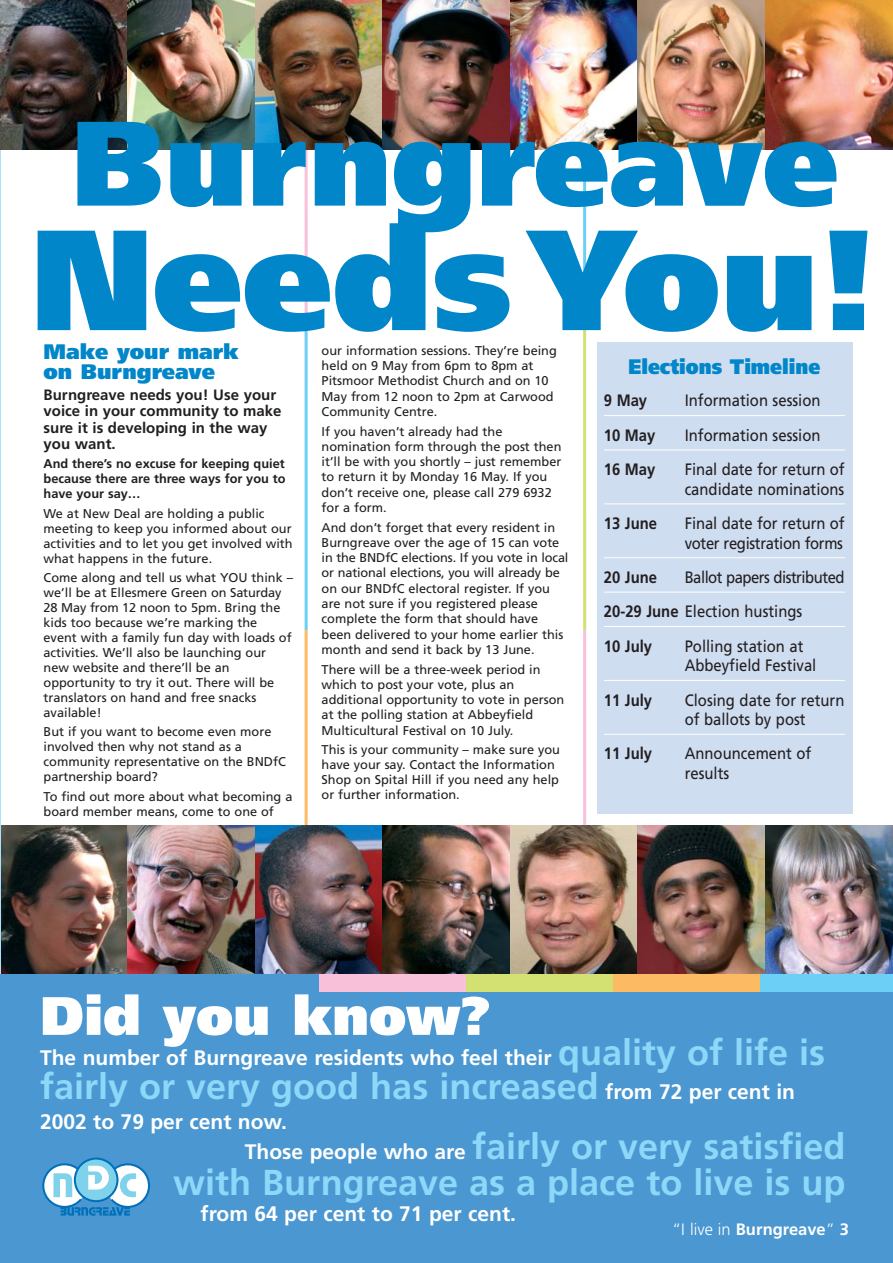
<style>
.page{position:relative;width:893px;height:1263px;background:#fff}
.page>*{position:absolute;margin:0;border:0;box-sizing:border-box;transform-origin:0 0}
.t1{font:900 142.5px "Frutiger";color:#0086c9}
.t2{font:900 120px "Frutiger";color:#0086c9}
.t3{font:900 54px "Frutiger";color:#fff}
.t4{font:700 36px/36px "Frutiger";color:#8dd8f8;text-align:right}
.t5{font:700 21px "Frutiger";color:#fff}
.t6{font:900 21px/19.5px "Frutiger";color:#0086c9}
.t7{font:900 21px "Frutiger";color:#0086c9;scale:.9 1}
.t8{font:16.5px/19.5px "Frutiger";color:#231f20;scale:.9 1}
.t9{font:16.5px/34.3px "Frutiger";letter-spacing:-.035em;color:#231f20;scale:.9 1}
.t10{font:16.5px/19.5px "Frutiger";letter-spacing:-.02em;color:#231f20;scale:.9 1}
.t11{font:700 16.5px "Frutiger";color:#231f20;scale:.9 1}
.t12{font:700 16.5px "Frutiger";color:#fff}
.t13{font:700 15px/16.5px "Frutiger";color:#231f20}
.t14{font:12.75px/15.3px "Frutiger";color:#231f20}
.t15{font:700 12.75px/15px "Frutiger";color:#231f20;text-align:justify}
.s1{font-weight:700}
.s2{font-size:36px;color:#8dd8f8}
.s3{font-size:21px;color:#fff}
.s4{font-weight:300}
</style>
<div class="page">
<hr style="left:583px;top:630px;width:3px;height:217px;background:#f8c1d9">
<hr style="left:304px;top:1px;width:3px;height:314px;background:#f8c1d9">
<hr style="left:304px;top:315px;width:3px;height:315px;background:#6ccff6">
<hr style="left:304px;top:630px;width:3px;height:315px;background:#fcba62">
<img style="left:1px;top:826px;width:126px;height:149px">
<img style="left:127px;top:826px;width:128px;height:149px">
<img style="left:255px;top:826px;width:127px;height:149px">
<img style="left:382px;top:826px;width:128px;height:148px">
<img style="left:510px;top:826px;width:128px;height:148px">
<img style="left:638px;top:826px;width:127px;height:148px">
<img style="left:765px;top:826px;width:127px;height:148px">
<div style="left:597px;top:343px;width:255px;height:471px;background:#cfddf1"></div>
<hr style="left:0;top:1px;width:1px;height:1262px;background:#aae0fa">
<hr style="left:583px;top:162px;width:3px;height:153px;background:#6ccff6">
<hr style="left:583px;top:315px;width:3px;height:315px;background:#d3e173">
<div style="left:0;top:975px;width:892px;height:288px;background:#4a97d2"></div>
<svg style="left:74px;top:1158px;width:44px;height:44px"></svg>
<svg style="left:42px;top:1162px;width:108px;height:54px"></svg>
<img style="left:0;top:1px;width:127px;height:149px">
<img style="left:127px;top:1px;width:128px;height:149px">
<img style="left:255px;top:1px;width:127px;height:149px">
<img style="left:382px;top:1px;width:128px;height:149px">
<img style="left:510px;top:1px;width:128px;height:149px">
<img style="left:638px;top:1px;width:127px;height:149px">
<img style="left:765px;top:1px;width:127px;height:149px">
<hr style="left:604px;top:415px;width:240px;height:1px;background:#fff">
<hr style="left:604px;top:450px;width:240px;height:1px;background:#fff">
<hr style="left:604px;top:504px;width:240px;height:1px;background:#fff">
<hr style="left:604px;top:557px;width:240px;height:1px;background:#fff">
<hr style="left:604px;top:592px;width:240px;height:1px;background:#fff">
<hr style="left:604px;top:626px;width:240px;height:1px;background:#fff">
<hr style="left:604px;top:680px;width:240px;height:1px;background:#fff">
<hr style="left:604px;top:734px;width:240px;height:1px;background:#fff">
<div style="left:759px;top:974px;width:133px;height:17px;background:#6ccff6"></div>
<div style="left:612px;top:974px;width:147px;height:17px;background:#fcba62"></div>
<div style="left:466px;top:974px;width:146px;height:17px;background:#d3e173"></div>
<div style="left:319px;top:974px;width:147px;height:17px;background:#f8c1d9"></div>
<h2 class="t2" style="left:71px;top:116px;width:768px">Burngreave</h2>
<h1 class="t1" style="left:31px;top:223px;width:849px">NeedsYou!</h1>
<h3 class="t6" style="left:44px;top:344px;width:197px">Make your mark on Burngreave</h3>
<p class="t13" style="left:44px;top:387px;width:239px">Burngreave needs you! Use your voice in your community to make sure it is developing in the way you want.</p>
<p class="t15" style="left:44px;top:457px;width:243px">And there’s no excuse for keeping quiet because there are three ways for you to have your say…</p>
<p class="t14" style="left:44px;top:507px;width:250px">We at New Deal are holding a public meeting to keep you informed about our activities and to let you get involved with what happens in the future.</p>
<p class="t14" style="left:44px;top:571px;width:251px">Come along and tell us what YOU think – we’ll be at Ellesmere Green on Saturday 28 May from 12 noon to 5pm. Bring the kids too because we’re marking the event with a family fun day with loads of activities. We’ll also be launching our new website and there’ll be an opportunity to try it out. There will be translators on hand and free snacks available!</p>
<p class="t14" style="left:44px;top:725px;width:244px">But if you want to become even more involved then why not stand as a community representative on the BNDfC partnership board?</p>
<p class="t14" style="left:44px;top:790px;width:250px">To find out more about what becoming a board member means, come to one of</p>
<p class="t14" style="left:321px;top:344px;width:237px">our information sessions. They’re being held on 9 May from 6pm to 8pm at<br>Pitsmoor Methodist Church and on 10<br>May from 12 noon to 2pm at Carwood<br>Community Centre.</p>
<p class="t14" style="left:321px;top:424px;width:241px">If you haven’t already had the nomination form through the post then it’ll be with you shortly – just remember to return it by Monday 16 May. If you don’t receive one, please call 279 6932 for a form.</p>
<p class="t14" style="left:321px;top:520px;width:248px">And don’t forget that every resident in Burngreave over the age of 15 can vote in the BNDfC elections. If you vote in local or national elections, you will already be on our BNDfC electoral register. If you are not sure if you registered please complete the form that should have been delivered to your home earlier this month and send it back by 13 June.</p>
<p class="t14" style="left:321px;top:662px;width:244px">There will be a three-week period in which to post your vote, plus an additional opportunity to vote in person at the polling station at Abbeyfield Multicultural Festival on 10 July.</p>
<p class="t14" style="left:321px;top:743px;width:240px">This is your community – make sure you have your say. Contact the Information Shop on Spital Hill if you need any help or further information.</p>
<h3 class="t7" style="left:628px;top:358px;width:215px">Elections Timeline</h3>
<p class="t11" style="left:604px;top:394px;width:50px">9 May</p>
<p class="t8" style="left:684px;top:392px;width:152px">Information session</p>
<p class="t11" style="left:604px;top:428px;width:59px">10 May</p>
<p class="t8" style="left:684px;top:427px;width:152px">Information session</p>
<p class="t11" style="left:604px;top:463px;width:59px">16 May</p>
<p class="t8" style="left:684px;top:461px;width:179px">Final date for return of candidate nominations</p>
<p class="t11" style="left:604px;top:517px;width:61px">13 June</p>
<p class="t10" style="left:684px;top:515px;width:179px">Final date for return of voter registration forms</p>
<p class="t11" style="left:604px;top:571px;width:61px">20 June</p>
<p class="t9" style="left:604px;top:561px;width:269px;text-indent:81px">Ballot papers distributed<br><span class="s1">20-29 June</span> Election hustings<br><span class="s1">10 July</span></p>
<p class="t8" style="left:684px;top:638px;width:148px">Polling station at<br>Abbeyfield Festival</p>
<p class="t11" style="left:604px;top:693px;width:55px">11 July</p>
<p class="t8" style="left:684px;top:691px;width:179px">Closing date for return of ballots by post</p>
<p class="t11" style="left:604px;top:747px;width:55px">11 July</p>
<p class="t8" style="left:684px;top:745px;width:142px">Announcement of results</p>
<h3 class="t3" style="left:40px;top:994px;width:452px">Did you know?</h3>
<h3 class="t5" style="left:40px;top:1049px;width:786px">The number of Burngreave residents who feel their <span class="s2">quality of life is</span></h3>
<h3 class="t4" style="left:40px;top:1071px;width:756px">fairly or very good has increased <span class="s3">from 72 per cent in</span></h3>
<h3 class="t5" style="left:40px;top:1113px;width:248px">2002 to 79 per cent now.</h3>
<h3 class="t4" style="left:173px;top:1131px;width:674px"><span class="s3">Those people who are</span> fairly or very satisfied with Burngreave as a place to live is up</h3>
<h3 class="t5" style="left:201px;top:1205px;width:317px">from 64 per cent to 71 per cent.</h3>
<p class="t12" style="left:672px;top:1223px;width:178px"><span class="s4">“I live in</span> Burngreave<span class="s4">”</span> 3</p>
</div>
